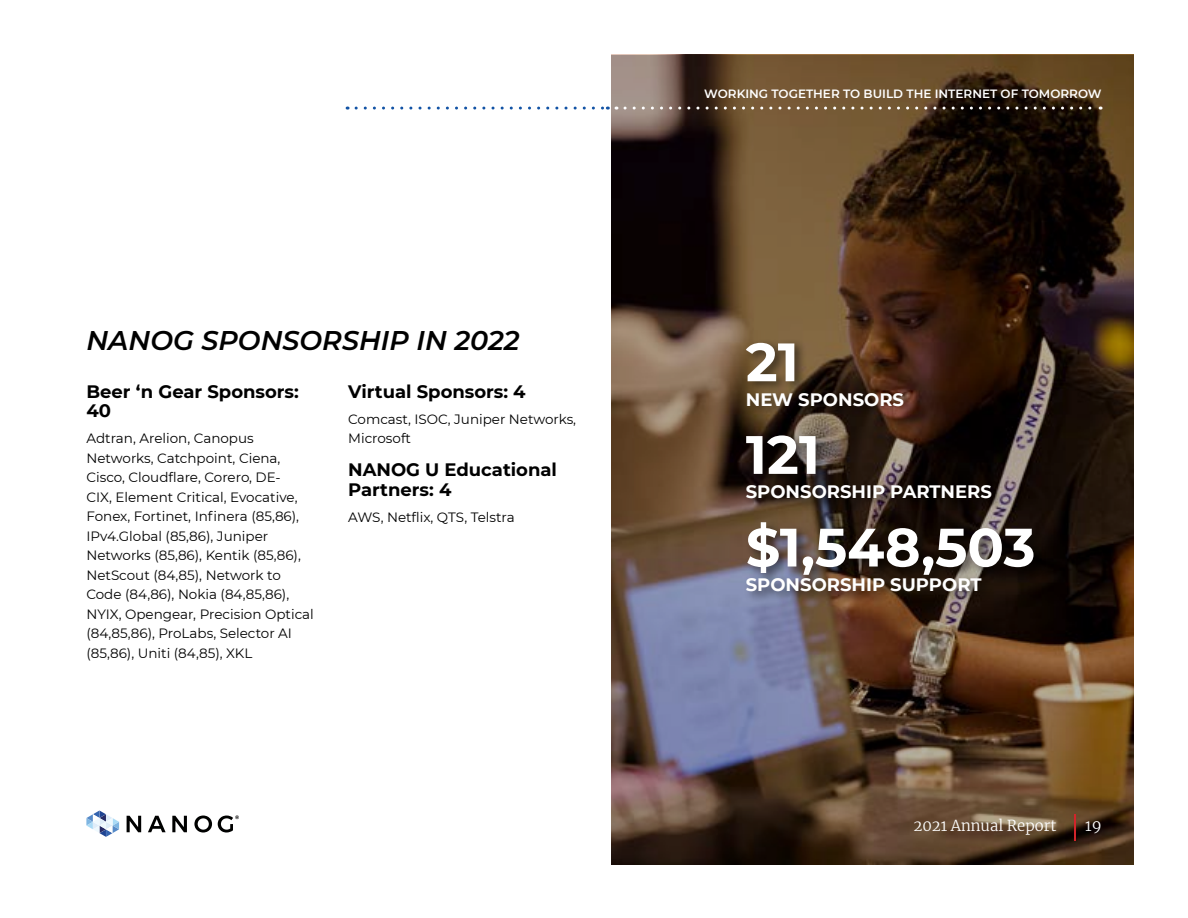
<style>
.page{position:relative;width:1188px;height:918px;background:#fff}
.page>*{position:absolute;margin:0;border:0;box-sizing:border-box;transform-origin:0 0}
.t1{font:700 54px "Montserrat";color:#fff}
.t2{font:italic 600 27px "Montserrat";color:#000}
.t3{font:700 18px/19.5px "Montserrat";color:#000}
.t4{font:700 18px "Montserrat";color:#fff}
.t5{font:300 15px "Merriweather";color:#fff}
.t6{font:13.5px/19.5px "Montserrat";color:#000}
.t7{font:600 12px "Montserrat";color:#fff}
</style>
<div class="page">
<svg style="left:612px;top:55px;width:522px;height:810px;background:#503d2f"></svg>
<div style="left:743px;top:339px;width:303px;height:264px;background:#000;opacity:.5"></div>
<hr style="left:1074px;top:814px;width:2px;height:27px;background:#d2242a">
<svg style="left:625px;top:107px;width:476px;height:3px"></svg>
<svg style="left:86px;top:811px;width:33px;height:26px"></svg>
<svg style="left:127px;top:816px;width:14px;height:16px"></svg>
<svg style="left:148px;top:816px;width:18px;height:16px"></svg>
<svg style="left:172px;top:816px;width:15px;height:16px"></svg>
<svg style="left:194px;top:816px;width:18px;height:17px"></svg>
<svg style="left:218px;top:815px;width:21px;height:18px"></svg>
<svg style="left:356px;top:107px;width:252px;height:3px"></svg>
<h2 class="t2" style="left:86px;top:321px;width:435px">NANOG SPONSORSHIP IN 2022</h2>
<h3 class="t3" style="left:86px;top:381px;width:214px">Beer ‘n Gear Sponsors:<br>40</h3>
<p class="t6" style="left:86px;top:428px;width:229px">Adtran, Arelion, Canopus<br>Networks, Catchpoint, Ciena,<br>Cisco, Cloudflare, Corero, DE-<br>CIX, Element Critical, Evocative,<br>Fonex, Fortinet, Infinera (85,86),<br>IPv4.Global (85,86), Juniper<br>Networks (85,86), Kentik (85,86),<br>NetScout (84,85), Network to<br>Code (84,86), Nokia (84,85,86),<br>NYIX, Opengear, Precision Optical (84,85,86), ProLabs, Selector AI (85,86), Uniti (84,85), XKL</p>
<h3 class="t3" style="left:348px;top:381px;width:179px">Virtual Sponsors: 4</h3>
<p class="t6" style="left:348px;top:409px;width:230px">Comcast, ISOC, Juniper Networks,<br>Microsoft</p>
<h3 class="t3" style="left:348px;top:459px;width:210px">NANOG U Educational<br>Partners: 4</h3>
<p class="t6" style="left:348px;top:507px;width:168px">AWS, Netflix, QTS, Telstra</p>
<p class="t7" style="left:704px;top:85px;width:399px">WORKING TOGETHER TO BUILD THE INTERNET OF TOMORROW</p>
<h1 class="t1" style="left:746px;top:323px;width:55px">21</h1>
<h3 class="t4" style="left:746px;top:386px;width:160px">NEW SPONSORS</h3>
<h1 class="t1" style="left:746px;top:416px;width:76px">121</h1>
<h3 class="t4" style="left:746px;top:479px;width:248px">SPONSORSHIP PARTNERS</h3>
<h1 class="t1" style="left:746px;top:508px;width:291px">$1,548,503</h1>
<h3 class="t4" style="left:746px;top:572px;width:237px">SPONSORSHIP SUPPORT</h3>
<p class="t5" style="left:913px;top:815px;width:145px">2021 Annual Report</p>
<p class="t5" style="left:1085px;top:815px;width:18px">19</p>
</div>
